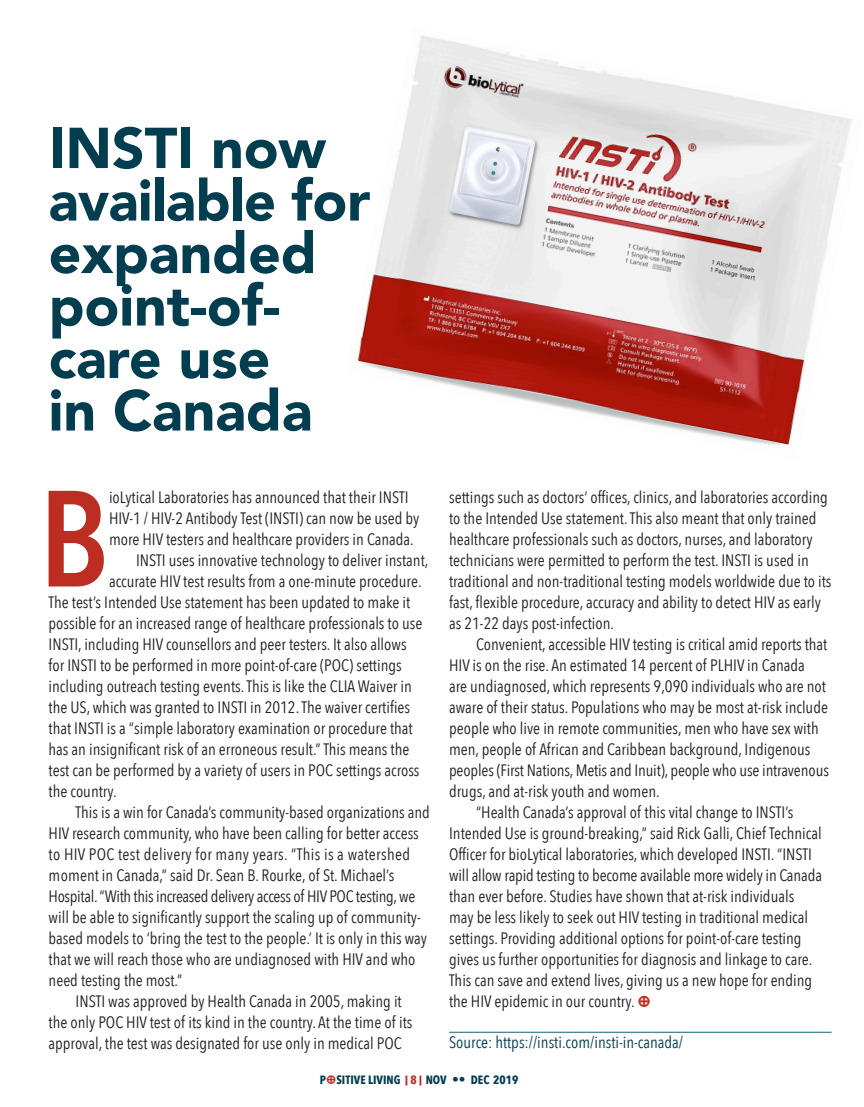
<style>
.page{position:relative;width:864px;height:1107px;background:#fff}
.page>*{position:absolute;margin:0;border:0;box-sizing:border-box;transform-origin:0 0}
.t1{font:600 135.15px "Avenir Next Condensed";color:#be2d22}
.t2{font:900 57px/52.5px "Avenir";color:#033e50}
.t3{font:16.5px/21px "Avenir Next Condensed";color:#231f20}
.t4{font:16.5px "Avenir Next Condensed";letter-spacing:-.02em;color:#231f20}
.t5{font:16.5px "Avenir Next Condensed";letter-spacing:.02em;color:#231f20}
.t6{font:16.5px "Avenir Next Condensed";color:#033e50}
.t7{font:700 12px "Avenir Next Condensed";color:#033e50}
.s1{font-weight:800;font-size:9.9px;color:#be2d22}
.s2{color:#be2d22}
.s3{font-family:"Avenir";font-weight:800;font-size:13.5px}
</style>
<div class="page">
<hr style="left:449px;top:1032px;width:383px;height:1px;background:#15617a">
<img style="left:357px;top:36px;width:495px;height:410px">
<h2 class="t2" style="left:49px;top:121px;width:323px">INSTI now available for expanded point-of&shy;care use<br>in Canada</h2>
<h1 class="t1" style="left:39px;top:422px;width:72px">B</h1>
<p class="t3" style="left:109px;top:485px;width:301px">ioLytical Laboratories has announced that their INSTI</p>
<p class="t3" style="left:109px;top:506px;width:312px">HIV-1 / HIV-2 Antibody Test (INSTI) can now be used by</p>
<p class="t3" style="left:109px;top:527px;width:306px">more HIV testers and healthcare providers in Canada.</p>
<p class="t3" style="left:136px;top:548px;width:294px">INSTI uses innovative technology to deliver instant,</p>
<p class="t3" style="left:109px;top:569px;width:314px">accurate HIV test results from a one-minute procedure.</p>
<p class="t3" style="left:49px;top:590px;width:363px">The test’s Intended Use statement has been updated to make it</p>
<p class="t3" style="left:49px;top:611px;width:375px">possible for an increased range of healthcare professionals to use</p>
<p class="t3" style="left:49px;top:632px;width:360px">INSTI, including HIV counsellors and peer testers. It also allows</p>
<p class="t3" style="left:49px;top:653px;width:355px">for INSTI to be performed in more point-of-care (POC) settings</p>
<p class="t3" style="left:49px;top:674px;width:365px">including outreach testing events. This is like the CLIA Waiver in</p>
<p class="t3" style="left:49px;top:695px;width:363px">the US, which was granted to INSTI in 2012. The waiver certifies</p>
<p class="t3" style="left:49px;top:716px;width:366px">that INSTI is a “simple laboratory examination or procedure that</p>
<p class="t3" style="left:49px;top:738px;width:362px">has an insignificant risk of an erroneous result.” This means the</p>
<p class="t3" style="left:49px;top:759px;width:372px">test can be performed by a variety of users in POC settings across</p>
<p class="t3" style="left:49px;top:780px;width:69px">the country.</p>
<p class="t3" style="left:76px;top:801px;width:356px">This is a win for Canada’s community-based organizations and</p>
<p class="t3" style="left:49px;top:822px;width:372px">HIV research community, who have been calling for better access</p>
<p class="t5" style="left:49px;top:840px;width:363px">to HIV POC test delivery for many years. “This is a watershed</p>
<p class="t3" style="left:49px;top:864px;width:347px">moment in Canada,” said Dr. Sean B. Rourke, of St. Michael’s</p>
<p class="t4" style="left:49px;top:882px;width:368px">Hospital. “With this increased delivery access of HIV POC testing, we</p>
<p class="t3" style="left:49px;top:906px;width:374px">will be able to significantly support the scaling up of community-</p>
<p class="t3" style="left:49px;top:927px;width:380px">based models to ‘bring the test to the people.’ It is only in this way</p>
<p class="t3" style="left:49px;top:948px;width:368px">that we will reach those who are undiagnosed with HIV and who</p>
<p class="t3" style="left:49px;top:969px;width:135px">need testing the most.”</p>
<p class="t3" style="left:76px;top:990px;width:328px">INSTI was approved by Health Canada in 2005, making it</p>
<p class="t3" style="left:49px;top:1011px;width:365px">the only POC HIV test of its kind in the country. At the time of its</p>
<p class="t3" style="left:49px;top:1032px;width:355px">approval, the test was designated for use only in medical POC</p>
<p class="t3" style="left:449px;top:485px;width:384px">settings such as doctors’ offices, clinics, and laboratories according to the Intended Use statement. This also meant that only trained healthcare professionals such as doctors, nurses, and laboratory technicians were permitted to perform the test. INSTI is used in traditional and non-traditional testing models worldwide due to its fast, flexible procedure, accuracy and ability to detect HIV as early as 21-22 days post-infection.</p>
<p class="t3" style="left:476px;top:632px;width:353px">Convenient, accessible HIV testing is critical amid reports that</p>
<p class="t3" style="left:449px;top:653px;width:357px">HIV is on the rise. An estimated 14 percent of PLHIV in Canada</p>
<p class="t3" style="left:449px;top:674px;width:378px">are undiagnosed, which represents 9,090 individuals who are not</p>
<p class="t3" style="left:449px;top:695px;width:380px">aware of their status. Populations who may be most at-risk include</p>
<p class="t3" style="left:449px;top:716px;width:371px">people who live in remote communities, men who have sex with</p>
<p class="t3" style="left:449px;top:738px;width:363px">men, people of African and Caribbean background, Indigenous</p>
<p class="t3" style="left:449px;top:759px;width:382px">peoples (First Nations, Metis and Inuit), people who use intravenous</p>
<p class="t3" style="left:449px;top:780px;width:212px">drugs, and at-risk youth and women.</p>
<p class="t3" style="left:476px;top:801px;width:319px">“Health Canada’s approval of this vital change to INSTI’s</p>
<p class="t3" style="left:449px;top:822px;width:374px">Intended Use is ground-breaking,” said Rick Galli, Chief Technical</p>
<p class="t3" style="left:449px;top:843px;width:364px">Officer for bioLytical laboratories, which developed INSTI. “INSTI</p>
<p class="t3" style="left:449px;top:864px;width:374px">will allow rapid testing to become available more widely in Canada</p>
<p class="t3" style="left:449px;top:885px;width:347px">than ever before. Studies have shown that at-risk individuals</p>
<p class="t3" style="left:449px;top:906px;width:361px">may be less likely to seek out HIV testing in traditional medical</p>
<p class="t3" style="left:449px;top:927px;width:354px">settings. Providing additional options for point-of-care testing</p>
<p class="t3" style="left:449px;top:948px;width:365px">gives us further opportunities for diagnosis and linkage to care.</p>
<p class="t3" style="left:449px;top:969px;width:365px">This can save and extend lives, giving us a new hope for ending</p>
<p class="t3" style="left:449px;top:990px;width:187px">the HIV epidemic in our country.</p>
<p class="t6" style="left:449px;top:1028px;width:236px">Source: https://insti.com/insti-in-canada/</p>
<p class="t7" style="left:320px;top:1073px;width:200px">P SITIVE LIVING <span class="s1">|</span> <span class="s2">8</span> <span class="s1">|</span> NOV <span class="s3">••</span> DEC 2019</p>
</div>
